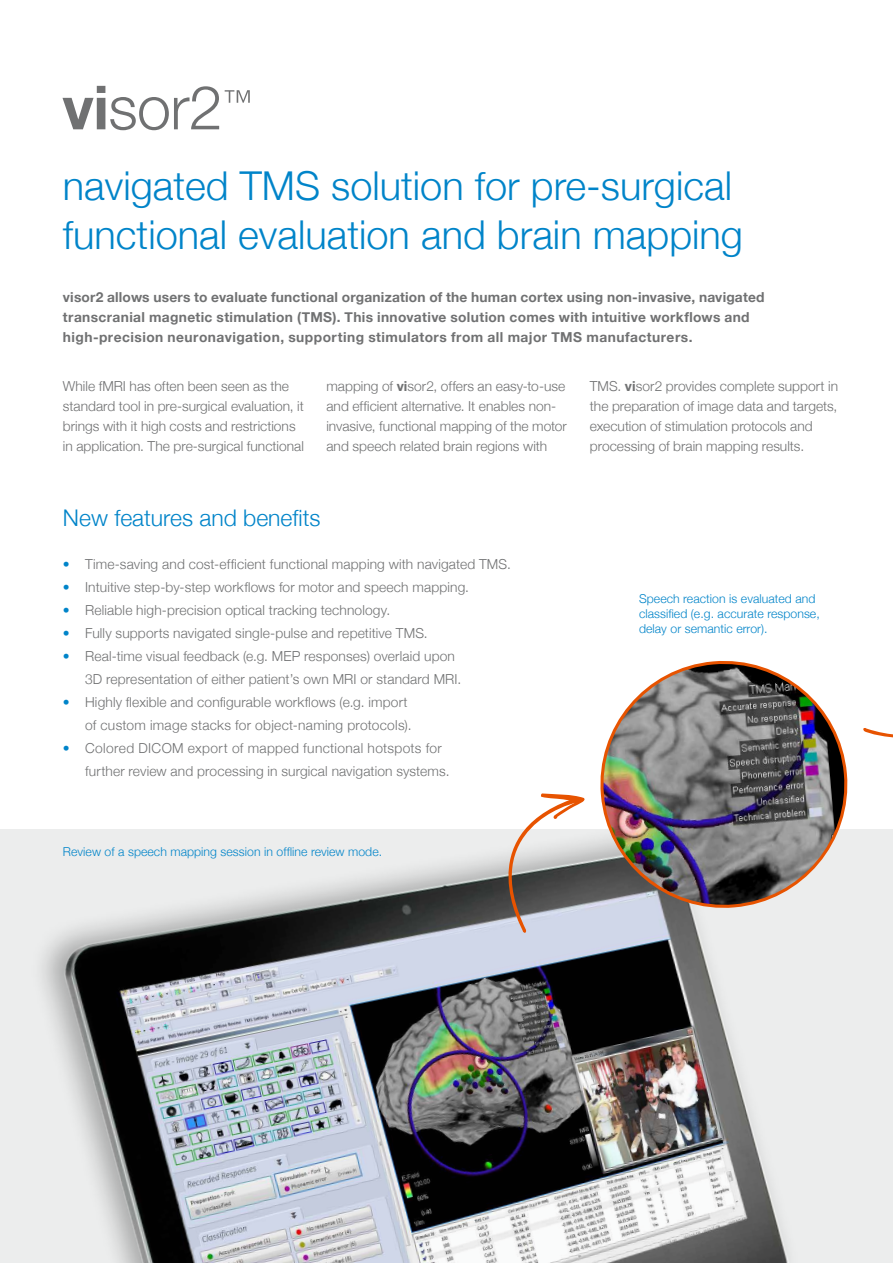
<style>
.page{position:relative;width:893px;height:1263px;background:#fff}
.page>*{position:absolute;margin:0;border:0;box-sizing:border-box;transform-origin:0 0}
.t1{font:300 39.75px/48.9px "Helvetica Neue";color:#0084c9}
.t2{font:300 22.95px "Helvetica Neue";color:#0084c9}
.t3{font:300 13.8px/20px "Helvetica Neue";letter-spacing:.005em;color:#707172}
.t4{font:700 13.8px/20px "Helvetica Neue";letter-spacing:.025em;color:#707172}
.t5{font:300 12.3px/15.3px "Helvetica Neue";letter-spacing:.005em;color:#0084c9}
.s1{font-weight:700}
.s2{color:#0084c9}
</style>
<div class="page">
<div style="left:0;top:829px;width:893px;height:434px;background:#eceded"></div>
<svg style="left:62px;top:86px;width:188px;height:44px"></svg>
<img style="left:42px;top:841px;width:746px;height:422px">
<svg style="left:469px;top:793px;width:118px;height:141px"></svg>
<img style="left:597px;top:661px;width:251px;height:251px">
<svg style="left:863px;top:728px;width:30px;height:10px"></svg>
<h1 class="t1" style="left:63px;top:161px;width:682px">navigated TMS solution for pre-surgical functional evaluation and brain mapping</h1>
<p class="t4" style="left:63px;top:287px;width:703px">visor2 allows users to evaluate functional organization of the human cortex using non-invasive, navigated transcranial magnetic stimulation (TMS). This innovative solution comes with intuitive workflows and high-precision neuronavigation, supporting stimulators from all major TMS manufacturers.</p>
<p class="t3" style="left:63px;top:376px;width:242px">While fMRI has often been seen as the standard tool in pre-surgical evaluation, it brings with it high costs and restrictions in application. The pre-surgical functional</p>
<p class="t3" style="left:326px;top:376px;width:242px">mapping of <span class="s1">vi</span>sor2, offers an easy-to-use and efficient alternative. It enables non&shy;invasive, functional mapping of the motor and speech related brain regions with</p>
<p class="t3" style="left:590px;top:376px;width:250px">TMS. <span class="s1">vi</span>sor2 provides complete support in the preparation of image data and targets, execution of stimulation protocols and processing of brain mapping results.</p>
<h2 class="t2" style="left:63px;top:504px;width:259px">New features and benefits</h2>
<p class="t3" style="left:63px;top:554px;width:450px"><span class="s2">•</span> Time-saving and cost-efficient functional mapping with navigated TMS.</p>
<p class="t3" style="left:63px;top:577px;width:408px"><span class="s2">•</span> Intuitive step-by-step workflows for motor and speech mapping.</p>
<p class="t3" style="left:63px;top:600px;width:329px"><span class="s2">•</span> Reliable high-precision optical tracking technology.</p>
<p class="t3" style="left:63px;top:623px;width:366px"><span class="s2">•</span> Fully supports navigated single-pulse and repetitive TMS.</p>
<p class="t3" style="left:85px;top:644px;width:378px;line-height:23px;text-indent:-22px"><span class="s2">•</span> Real-time visual feedback (e.g. MEP responses) overlaid upon<br>3D representation of either patient’s own MRI or standard MRI.</p>
<p class="t3" style="left:63px;top:690px;width:350px;line-height:23px;text-align:right"><span class="s2">•</span> Highly flexible and configurable workflows (e.g. import of custom image stacks for object-naming protocols).</p>
<p class="t3" style="left:85px;top:736px;width:366px;line-height:23px;text-indent:-22px"><span class="s2">•</span> Colored DICOM export of mapped functional hotspots for further review and processing in surgical navigation systems.</p>
<p class="t5" style="left:63px;top:843px;width:321px">Review of a speech mapping session in offline review mode.</p>
<p class="t5" style="left:639px;top:590px;width:182px">Speech reaction is evaluated and classified (e.g. accurate response, delay or semantic error).</p>
</div>
